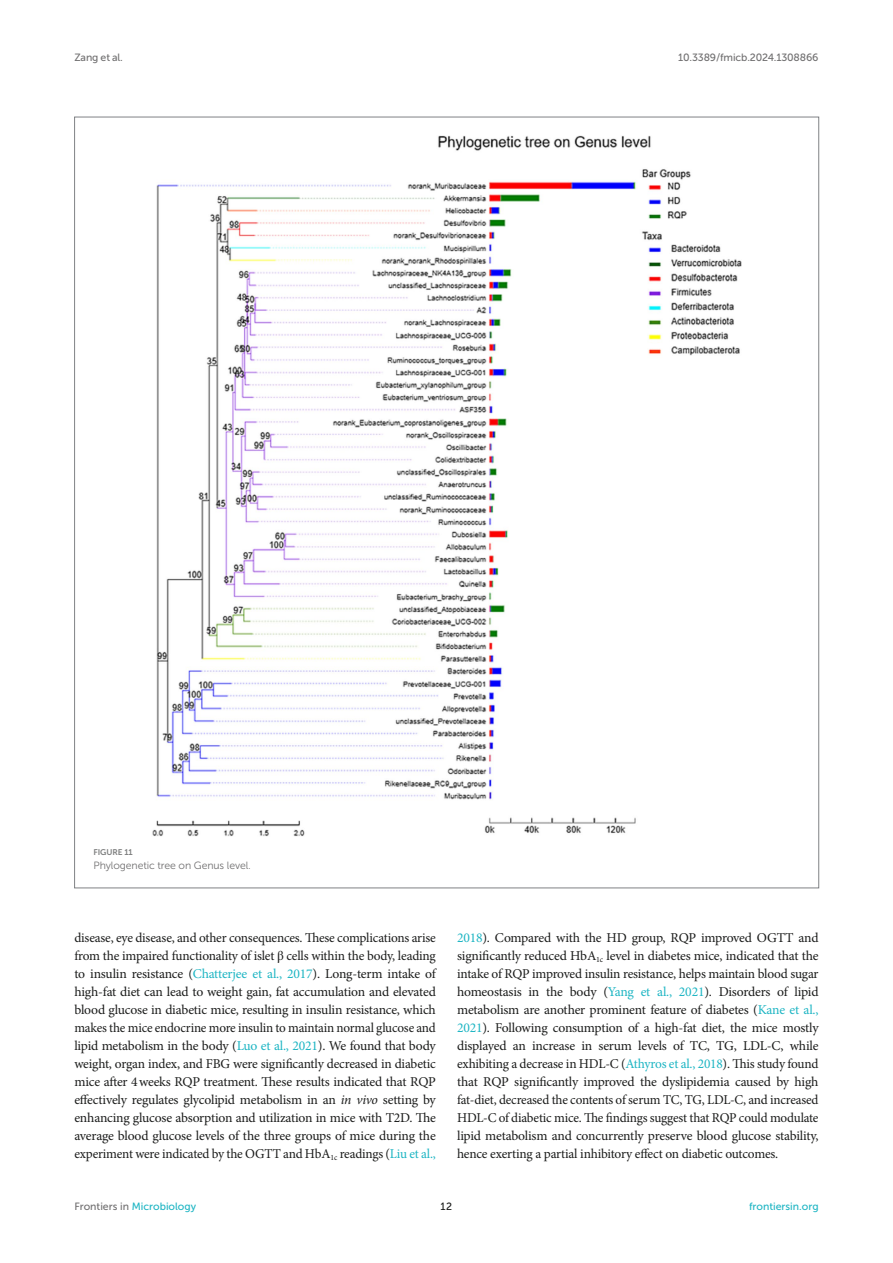
<style>
.page{position:relative;width:893px;height:1263px;background:#fff}
.page>*{position:absolute;margin:0;border:0;box-sizing:border-box;transform-origin:0 0}
.TEXT{font:13.5px/18px "Minion Pro";letter-spacing:-.015em;color:#1b1c1b;text-align:justify}
.t1{font:10.5px "Museo Sans 500";color:#1db5c3}
.t2{font:10.5px "Museo Sans 500";letter-spacing:-.015em;color:#706f70}
.FIG_LEG{font:10.5px "Museo Sans 300";letter-spacing:-.01em;color:#706f70}
.t3{font:10.5px "Museo Sans 500";color:#1b1c1b}
.FIG_HD{font:8.25px "Museo Sans 700";letter-spacing:-.01em;color:#7e7f7f}
.s1{font-family:"STIX General"}
.s2{color:#1db5c3}
.s3{font-style:italic}
.s4{color:#706f70}
</style>
<div class="page">
<img style="left:152px;top:136px;width:590px;height:700px">
<p class="t2" style="left:74px;top:51px;width:50px">Zang et al.</p>
<p class="t2" style="left:678px;top:51px;width:142px">10.3389/fmicb.2024.1308866</p>
<p class="FIG_HD" style="left:94px;top:848px;width:41px">FIGURE 11</p>
<p class="FIG_LEG" style="left:94px;top:860px;width:159px">Phylogenetic tree on Genus level.</p>
<p class="TEXT" style="left:74px;top:929px;width:363px">disease, eye disease, and other consequences. These complications arise from the impaired functionality of islet <span class="s1">β</span> cells within the body, leading to insulin resistance (<span class="s2">Chatterjee et al., 2017</span>). Long-term intake of high-fat diet can lead to weight gain, fat accumulation and elevated blood glucose in diabetic mice, resulting in insulin resistance, which makes the mice endocrine more insulin to maintain normal glucose and lipid metabolism in the body (<span class="s2">Luo et al., 2021</span>). We found that body weight, organ index, and FBG were significantly decreased in diabetic mice after 4weeks RQP treatment. These results indicated that RQP effectively regulates glycolipid metabolism in an <span class="s3">in vivo</span> setting by enhancing glucose absorption and utilization in mice with T2D. The average blood glucose levels of the three groups of mice during the experiment were indicated by the OGTT and HbA<sub>1c</sub> readings (<span class="s2">Liu et al.,</span></p>
<p class="TEXT" style="left:457px;top:929px;width:363px"><span class="s2">2018</span>). Compared with the HD group, RQP improved OGTT and significantly reduced HbA<sub>1c</sub> level in diabetes mice, indicated that the intake of RQP improved insulin resistance, helps maintain blood sugar homeostasis in the body (<span class="s2">Yang et al., 2021</span>). Disorders of lipid metabolism are another prominent feature of diabetes (<span class="s2">Kane et al., 2021</span>). Following consumption of a high-fat diet, the mice mostly displayed an increase in serum levels of TC, TG, LDL-C, while exhibiting a decrease in HDL-C (<span class="s2">Athyros et al., 2018</span>). This study found that RQP significantly improved the dyslipidemia caused by high fat-diet, decreased the contents of serum TC, TG, LDL-C, and increased HDL-C of diabetic mice. The findings suggest that RQP could modulate lipid metabolism and concurrently preserve blood glucose stability, hence exerting a partial inhibitory effect on diabetic outcomes.</p>
<p class="t1" style="left:74px;top:1200px;width:123px"><span class="s4">Frontiers in</span> Microbiology</p>
<p class="t3" style="left:441px;top:1200px;width:13px">12</p>
<p class="t1" style="left:749px;top:1200px;width:71px">frontiersin.org</p>
</div>
